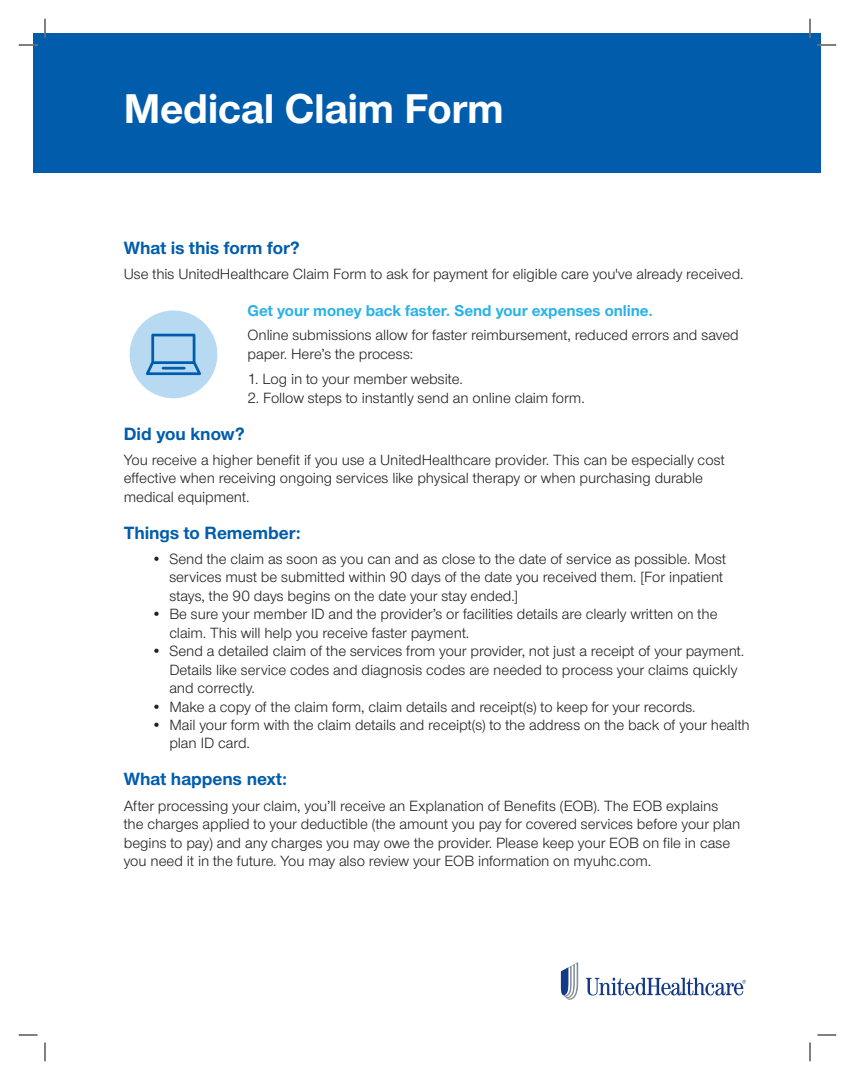
<style>
.page{position:relative;width:855px;height:1080px;background:#fff}
.page>*{position:absolute;margin:0;border:0;box-sizing:border-box;transform-origin:0 0}
.t1{font:700 43.12px "UHC Sans";letter-spacing:-.005em;color:#fff}
.t2{font:700 18.5px "UHC Sans";color:#015dac}
.t3{font:700 16.25px "UHC Sans";color:#29b2e7}
.t4{font:15.38px/18.5px "UHC Sans";letter-spacing:-.005em;color:#231f20}
</style>
<div class="page">
<div style="left:130px;top:311px;width:87px;height:87px;background:#b7daf2;border-radius:50%"></div>
<div style="left:34px;top:34px;width:787px;height:139px;background:#015dac"></div>
<svg style="left:586px;top:978px;width:160px;height:18px"></svg>
<svg style="left:561px;top:962px;width:17px;height:38px"></svg>
<svg style="left:146px;top:334px;width:55px;height:41px"></svg>
<hr style="left:162px;top:367px;width:24px;height:3px;background:#015dac">
<svg style="left:19px;top:44px;width:19px;height:2px"></svg>
<svg style="left:818px;top:44px;width:18px;height:2px"></svg>
<svg style="left:19px;top:1034px;width:19px;height:2px"></svg>
<svg style="left:818px;top:1034px;width:18px;height:2px"></svg>
<svg style="left:44px;top:19px;width:2px;height:19px"></svg>
<svg style="left:44px;top:1042px;width:2px;height:19px"></svg>
<svg style="left:809px;top:19px;width:2px;height:19px"></svg>
<svg style="left:809px;top:1042px;width:2px;height:19px"></svg>
<h1 class="t1" style="left:124px;top:80px;width:382px">Medical Claim Form</h1>
<p class="t2" style="left:124px;top:235px;width:178px">What is this form for?</p>
<p class="t4" style="left:124px;top:265px;width:621px">Use this UnitedHealthcare Claim Form to ask for payment for eligible care you've already received.</p>
<p class="t3" style="left:248px;top:300px;width:407px">Get your money back faster. Send your expenses online.</p>
<p class="t4" style="left:248px;top:326px;width:493px">Online submissions allow for faster reimbursement, reduced errors and saved paper. Here’s the process:</p>
<p class="t4" style="left:248px;top:369px;width:217px">1. Log in to your member website.</p>
<p class="t4" style="left:248px;top:388px;width:339px">2. Follow steps to instantly send an online claim form.</p>
<p class="t2" style="left:124px;top:421px;width:122px">Did you know?</p>
<p class="t4" style="left:124px;top:450px;width:603px">You receive a higher benefit if you use a UnitedHealthcare provider. This can be especially cost effective when receiving ongoing services like physical therapy or when purchasing durable medical equipment.</p>
<p class="t2" style="left:124px;top:520px;width:179px">Things to Remember:</p>
<p class="t4" style="left:169px;top:549px;width:558px;text-indent:-18px">• Send the claim as soon as you can and as close to the date of service as possible. Most services must be submitted within 90 days of the date you received them. [For inpatient stays, the 90 days begins on the date your stay ended.]</p>
<p class="t4" style="left:169px;top:604px;width:550px;text-indent:-18px">• Be sure your member ID and the provider’s or facilities details are clearly written on the claim. This will help you receive faster payment.</p>
<p class="t4" style="left:169px;top:641px;width:577px;text-indent:-18px">• Send a detailed claim of the services from your provider, not just a receipt of your payment.<br>Details like service codes and diagnosis codes are needed to process your claims quickly and correctly.</p>
<p class="t4" style="left:151px;top:697px;width:546px">• Make a copy of the claim form, claim details and receipt(s) to keep for your records.</p>
<p class="t4" style="left:169px;top:715px;width:582px;text-indent:-18px">• Mail your form with the claim details and receipt(s) to the address on the back of your health plan ID card.</p>
<p class="t2" style="left:124px;top:767px;width:165px">What happens next:</p>
<p class="t4" style="left:124px;top:796px;width:618px">After processing your claim, you’ll receive an Explanation of Benefits (EOB). The EOB explains the charges applied to your deductible (the amount you pay for covered services before your plan begins to pay) and any charges you may owe the provider. Please keep your EOB on file in case you need it in the future. You may also review your EOB information on myuhc.com.</p>
</div>
